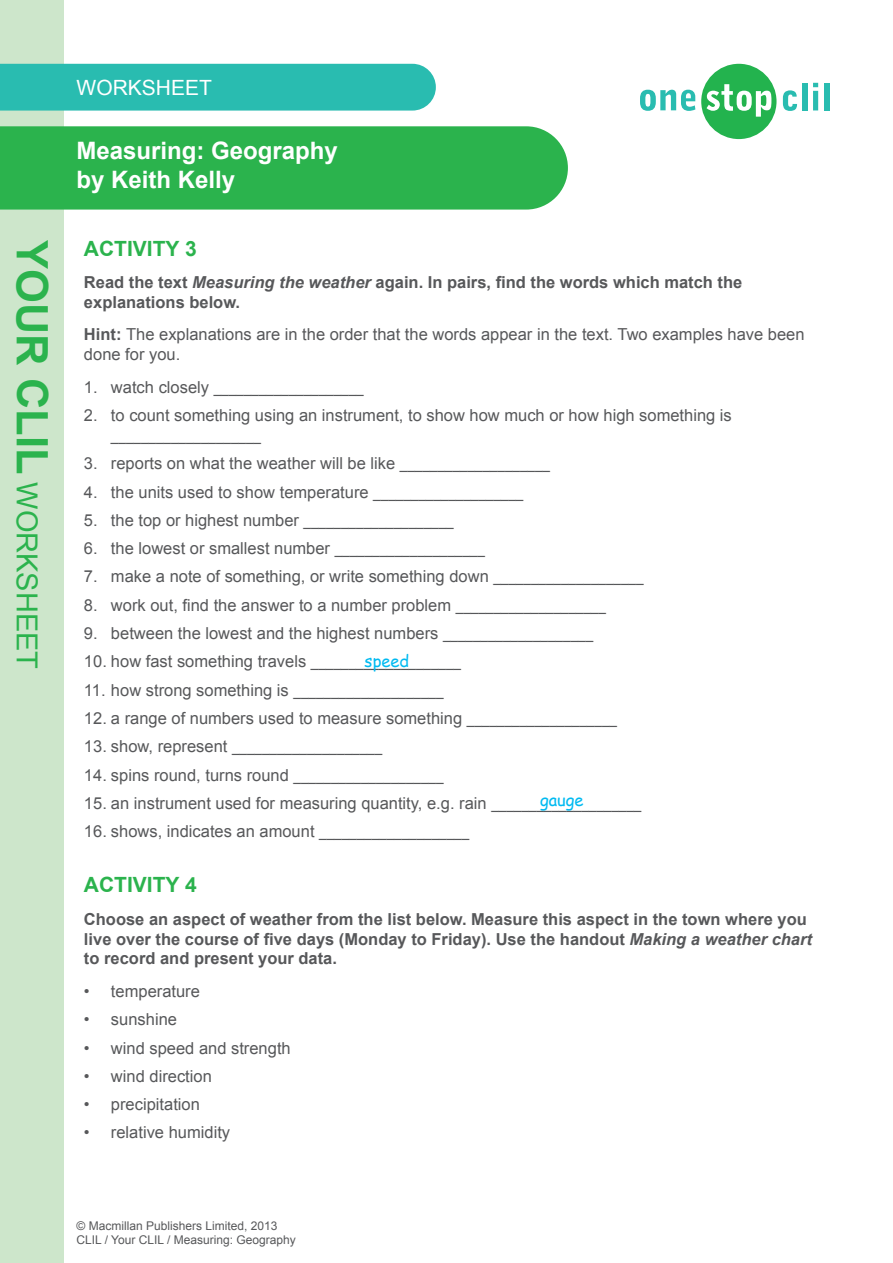
<style>
.page{position:relative;width:893px;height:1263px;background:#fff}
.page>*{position:absolute;margin:0;border:0;box-sizing:border-box;transform-origin:0 0}
.t1{font:28.95px "Arial";color:#2bb34d}
.t2{font:700 24px/28.8px "Arial";color:#fff}
.Body_Arial{font:700 21px "Arial";color:#2bb34d}
.t3{font:21px "Arial";color:#fff}
.Body_Arial-2{font:16.5px/19.8px "Arial";color:#57585a}
.Body_Arial-3{font:700 16.5px/19.8px "Arial";color:#57585a}
.Body_Arial-4{font:16.5px "Comic Sans MS";color:#00baf1}
.Body_Arial-5{font:15px "Arial";color:#57585a;scale:.9 1}
.t4{font:12px/14.4px "Arial";color:#57585a}
.s1{font-weight:700;font-size:43.35px}
.s2{font-style:italic}
.s3{font-weight:700}
.s4{font-size:16.5px}
.s5{font-size:15px}
</style>
<div class="page">
<div style="left:0;top:0;width:64px;height:1263px;background:#cde6cb"></div>
<svg style="left:640px;top:90px;width:55px;height:21px"></svg>
<svg style="left:701px;top:64px;width:75px;height:75px"></svg>
<svg style="left:783px;top:90px;width:14px;height:21px"></svg>
<div style="left:802px;top:83px;width:5px;height:27px;background:#29bcb0"></div>
<svg style="left:813px;top:83px;width:5px;height:27px"></svg>
<div style="left:824px;top:83px;width:5px;height:27px;background:#29bcb0"></div>
<div style="left:0;top:126px;width:568px;height:84px;background:#2bb34d"></div>
<div style="left:0;top:64px;width:436px;height:47px;background:#29bcb0"></div>
<p class="t3" style="left:77px;top:74px;width:137px">WORKSHEET</p>
<h2 class="t2" style="left:77px;top:137px;width:263px">Measuring: Geography by Keith Kelly</h2>
<p class="t1" style="left:46px;top:240px;width:430px;rotate:90deg"><span class="s1">YOUR CLIL</span> WORKSHEET</p>
<p class="Body_Arial" style="left:84px;top:234px;width:114px">ACTIVITY 3</p>
<p class="Body_Arial-3" style="left:84px;top:273px;width:660px">Read the text <span class="s2">Measuring the weather</span> again. In pairs, find the words which match the explanations below.</p>
<p class="Body_Arial-2" style="left:84px;top:325px;width:722px"><span class="s3">Hint:</span> The explanations are in the order that the words appear in the text. Two examples have been done for you.</p>
<p class="Body_Arial-5" style="left:84px;top:378px;width:312px"><span class="s4">1. watch closely</span> ____________________</p>
<p class="Body_Arial-2" style="left:84px;top:406px;width:649px">2. to count something using an instrument, to show how much or how high something is</p>
<p class="Body_Arial-5" style="left:111px;top:426px;width:168px">____________________</p>
<p class="Body_Arial-2" style="left:84px;top:454px;width:468px">3. reports on what the weather will be like <span class="s5">____________________</span></p>
<p class="Body_Arial-2" style="left:84px;top:482px;width:441px">4. the units used to show temperature <span class="s5">____________________</span></p>
<p class="Body_Arial-2" style="left:84px;top:510px;width:371px">5. the top or highest number <span class="s5">____________________</span></p>
<p class="Body_Arial-2" style="left:84px;top:539px;width:402px">6. the lowest or smallest number <span class="s5">____________________</span></p>
<p class="Body_Arial-2" style="left:84px;top:567px;width:561px">7. make a note of something, or write something down <span class="s5">____________________</span></p>
<p class="Body_Arial-2" style="left:84px;top:595px;width:523px">8. work out, find the answer to a number problem <span class="s5">____________________</span></p>
<p class="Body_Arial-2" style="left:84px;top:624px;width:511px">9. between the lowest and the highest numbers <span class="s5">____________________</span></p>
<p class="Body_Arial-2" style="left:84px;top:652px;width:379px">10. how fast something travels <span class="s5">____________________</span></p>
<p class="Body_Arial-2" style="left:84px;top:680px;width:361px">11. how strong something is <span class="s5">____________________</span></p>
<p class="Body_Arial-2" style="left:84px;top:708px;width:534px">12. a range of numbers used to measure something <span class="s5">____________________</span></p>
<p class="Body_Arial-5" style="left:84px;top:737px;width:333px"><span class="s4">13. show, represent</span> ____________________</p>
<p class="Body_Arial-2" style="left:84px;top:765px;width:361px">14. spins round, turns round <span class="s5">____________________</span></p>
<p class="Body_Arial-2" style="left:84px;top:793px;width:559px">15. an instrument used for measuring quantity, e.g. rain <span class="s5">____________________</span></p>
<p class="Body_Arial-2" style="left:84px;top:822px;width:387px">16. shows, indicates an amount <span class="s5">____________________</span></p>
<p class="Body_Arial" style="left:84px;top:871px;width:114px">ACTIVITY 4</p>
<p class="Body_Arial-3" style="left:84px;top:909px;width:729px">Choose an aspect of weather from the list below. Measure this aspect in the town where you live over the course of five days (Monday to Friday). Use the handout <span class="s2">Making a weather chart </span>to record and present your data.</p>
<p class="Body_Arial-2" style="left:84px;top:981px;width:117px">• temperature</p>
<p class="Body_Arial-2" style="left:84px;top:1010px;width:95px">• sunshine</p>
<p class="Body_Arial-2" style="left:84px;top:1038px;width:208px">• wind speed and strength</p>
<p class="Body_Arial-2" style="left:84px;top:1066px;width:129px">• wind direction</p>
<p class="Body_Arial-2" style="left:84px;top:1095px;width:117px">• precipitation</p>
<p class="Body_Arial-2" style="left:84px;top:1123px;width:148px">• relative humidity</p>
<p class="Body_Arial-4" style="left:365px;top:649px;width:46px">speed</p>
<p class="Body_Arial-4" style="left:540px;top:788px;width:45px">gauge</p>
<p class="t4" style="left:77px;top:1218px;width:221px">© Macmillan Publishers Limited, 2013<br>CLIL / Your CLIL / Measuring: Geography</p>
</div>
